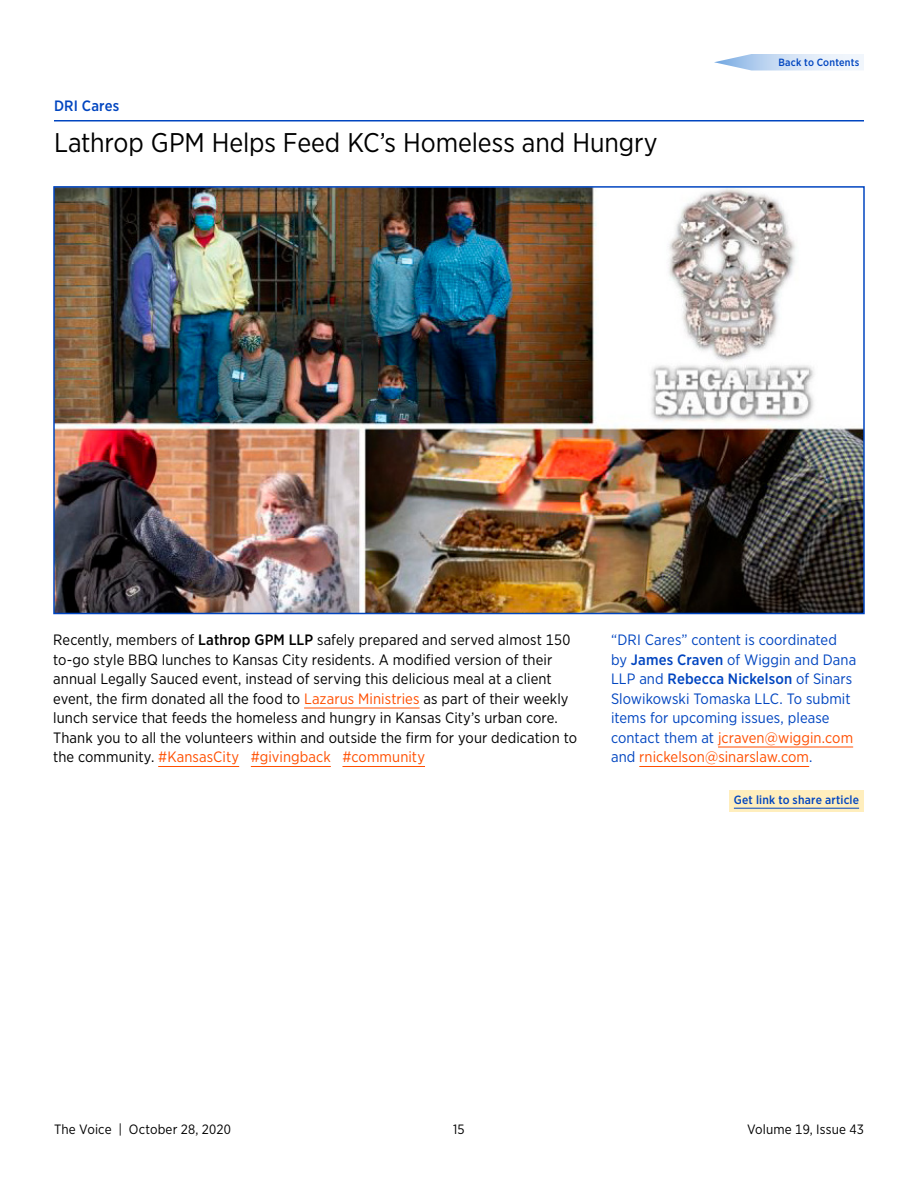
<style>
.page{position:relative;width:918px;height:1188px;background:#fff}
.page>*{position:absolute;margin:0;border:0;box-sizing:border-box;transform-origin:0 0}
.t1{font:27px "Gotham Narrow";letter-spacing:-.005em;color:#000}
.t2{font:15px/19.5px "Gotham Narrow";letter-spacing:.005em;color:#000}
.t3{font:15px/19.5px "Gotham Narrow";letter-spacing:.005em;color:#0045c0}
.t4{font:500 15px "Gotham Narrow";letter-spacing:.01em;color:#0045c0}
.t5{font:13.5px "Gotham Narrow";letter-spacing:.01em;color:#000}
.t6{font:500 12px "Gotham Narrow";letter-spacing:.015em;color:#0045c0}
.t7{font:500 10.5px "Gotham Narrow";letter-spacing:.02em;color:#0045c0}
.s1{font-weight:500}
.s2{color:#ff4f00}
</style>
<div class="page">
<svg style="left:714px;top:54px;width:150px;height:16px"></svg>
<hr style="left:54px;top:120px;width:810px;height:2px;background:#0045c0">
<img style="left:56px;top:189px;width:806px;height:422px">
<div style="left:53px;top:186px;width:812px;height:428px;border:2px solid #0045c0"></div>
<hr style="left:304px;top:708px;width:116px;height:1px;background:#ff4f00">
<hr style="left:158px;top:766px;width:81px;height:1px;background:#ff4f00">
<hr style="left:251px;top:766px;width:80px;height:1px;background:#ff4f00">
<hr style="left:342px;top:766px;width:83px;height:1px;background:#ff4f00">
<hr style="left:718px;top:747px;width:135px;height:1px;background:#ff4f00">
<hr style="left:639px;top:766px;width:170px;height:1px;background:#ff4f00">
<div style="left:729px;top:790px;width:135px;height:21px;background:#ffeebd"></div>
<hr style="left:734px;top:808px;width:125px;height:1px;background:#0045c0">
<p class="t4" style="left:54px;top:96px;width:67px">DRI Cares</p>
<h1 class="t1" style="left:54px;top:125px;width:605px">Lathrop GPM Helps Feed KC’s Homeless and Hungry</h1>
<p class="t7" style="left:778px;top:56px;width:83px">Back to Contents</p>
<p class="t2" style="left:53px;top:630px;width:525px">Recently, members of <span class="s1">Lathrop GPM LLP</span> safely prepared and served almost 150 to-go style BBQ lunches to Kansas City residents. A modified version of their annual Legally Sauced event, instead of serving this delicious meal at a client event, the firm donated all the food to <span class="s2">Lazarus Ministries</span> as part of their weekly lunch service that feeds the homeless and hungry in Kansas City’s urban core.<br>Thank you to all the volunteers within and outside the firm for your dedication to the community. <span class="s2">#KansasCity #givingback #community</span></p>
<p class="t3" style="left:611px;top:630px;width:247px">“DRI Cares” content is coordinated by <span class="s1">James Craven</span> of Wiggin and Dana LLP and <span class="s1">Rebecca Nickelson</span> of Sinars Slowikowski Tomaska LLC. To submit items for upcoming issues, please contact them at <span class="s2">jcraven@wiggin.com </span>and <span class="s2">rnickelson@sinarslaw.com</span>.</p>
<p class="t6" style="left:734px;top:792px;width:127px">Get link to share article</p>
<p class="t5" style="left:54px;top:1121px;width:178px">The Voice | October 28, 2020</p>
<p class="t5" style="left:453px;top:1121px;width:13px">15</p>
<p class="t5" style="left:747px;top:1121px;width:118px">Volume 19, Issue 43</p>
</div>
